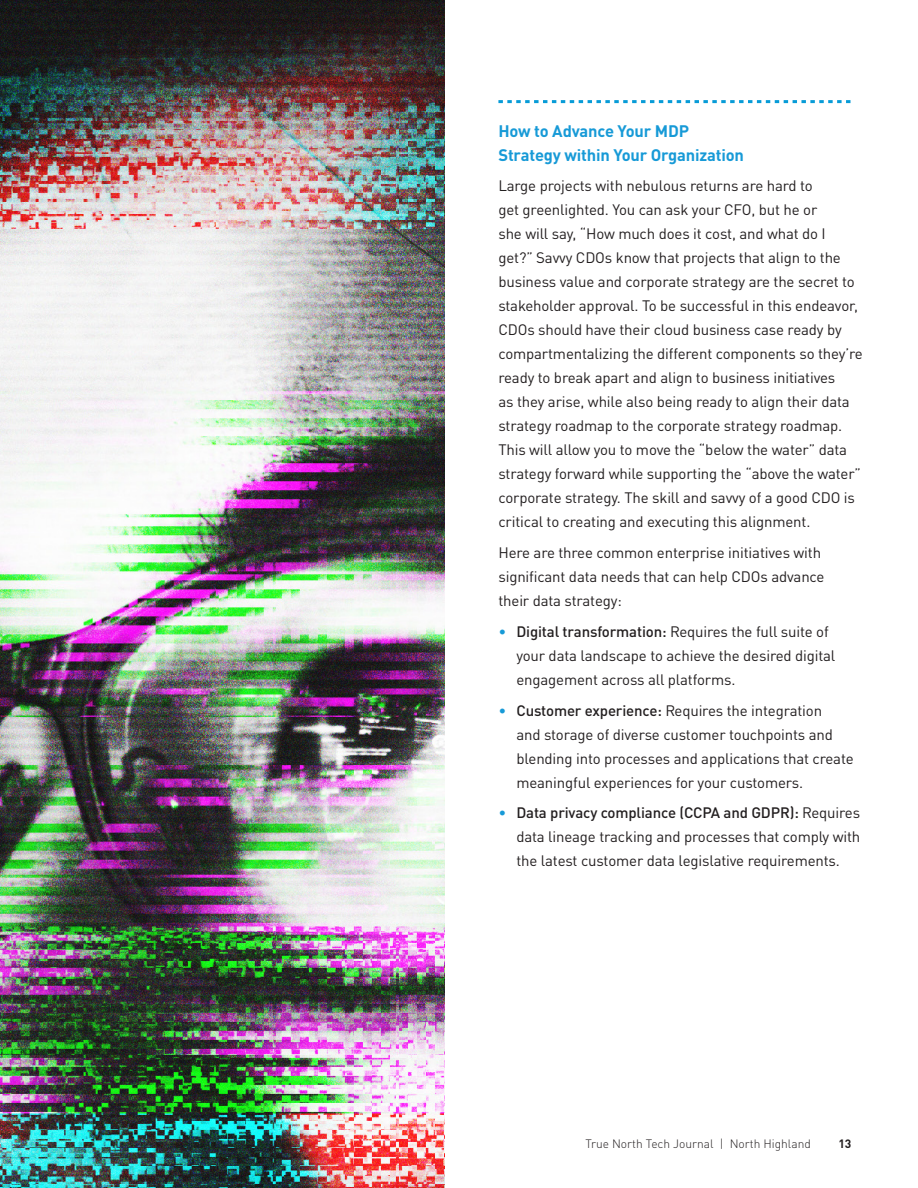
<style>
.page{position:relative;width:918px;height:1188px;background:#fff}
.page>*{position:absolute;margin:0;border:0;box-sizing:border-box;transform-origin:0 0}
.t1{font:700 16.5px/24px "DIN Pro";letter-spacing:-.01em;color:#179ad7}
.t2{font:15px/24px "DIN Pro";letter-spacing:-.01em;color:#231f20}
.t3{font:300 12px "DIN Pro";color:#231f20}
.t4{font:700 12px "DIN Pro";color:#231f20}
.s1{color:#179ad7}
.s2{font-weight:500}
</style>
<div class="page">
<img style="left:0;top:0;width:445px;height:1188px">
<svg style="left:498px;top:100px;width:352px;height:3px"></svg>
<p class="t1" style="left:498px;top:117px;width:247px">How to Advance Your MDP<br>Strategy within Your Organization</p>
<p class="t2" style="left:498px;top:173px;width:366px">Large projects with nebulous returns are hard to<br>get greenlighted. You can ask your CFO, but he or<br>she will say, “How much does it cost, and what do I get?” Savvy CDOs know that projects that align to the business value and corporate strategy are the secret to stakeholder approval. To be successful in this endeavor, CDOs should have their cloud business case ready by compartmentalizing the different components so they’re ready to break apart and align to business initiatives<br>as they arise, while also being ready to align their data strategy roadmap to the corporate strategy roadmap.<br>This will allow you to move the “below the water” data strategy forward while supporting the “above the water” corporate strategy. The skill and savvy of a good CDO is critical to creating and executing this alignment.</p>
<p class="t2" style="left:498px;top:539px;width:328px">Here are three common enterprise initiatives with significant data needs that can help CDOs advance their data strategy:</p>
<p class="t2" style="left:516px;top:618px;width:320px;text-indent:-18px"><span class="s1">•</span> <span class="s2">Digital transformation:</span> Requires the full suite of your data landscape to achieve the desired digital engagement across all platforms.</p>
<p class="t2" style="left:516px;top:697px;width:339px;text-indent:-18px"><span class="s1">•</span> <span class="s2">Customer experience:</span> Requires the integration<br>and storage of diverse customer touchpoints and blending into processes and applications that create meaningful experiences for your customers.</p>
<p class="t2" style="left:516px;top:800px;width:345px;text-align:justify;text-indent:-18px"><span class="s1">•</span> <span class="s2">Data privacy compliance (CCPA and GDPR):</span> Requires data lineage tracking and processes that comply with the latest customer data legislative requirements.</p>
<p class="t3" style="left:585px;top:1134px;width:227px">True North Tech Journal | North Highland</p>
<p class="t4" style="left:838px;top:1133px;width:15px">13</p>
</div>
